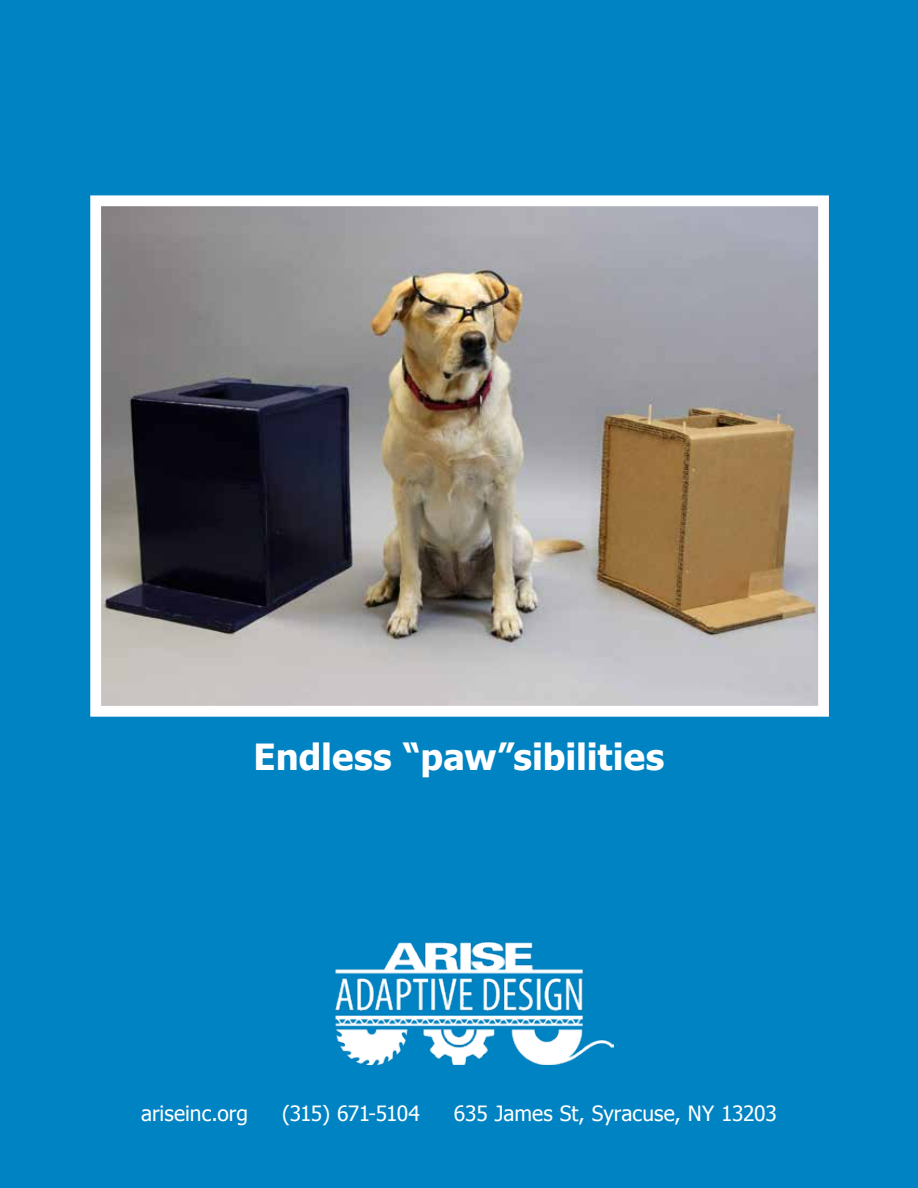
<style>
.page{position:relative;width:918px;height:1188px;background:#0083c3}
.page>*{position:absolute;margin:0;border:0;box-sizing:border-box;transform-origin:0 0}
.t1{font:700 36px "Tahoma";color:#fff}
.t2{font:21px "Tahoma";color:#fff}
.t3{font:21px "Tahoma";letter-spacing:-.03em;color:#fff}
</style>
<div class="page">
<img style="left:102px;top:207px;width:715px;height:498px">
<div style="left:90px;top:195px;width:739px;height:522px;border:11px solid #fff"></div>
<img style="left:335px;top:941px;width:279px;height:123px">
<h1 class="t1" style="left:254px;top:732px;width:412px">Endless “paw”sibilities</h1>
<p class="t2" style="left:141px;top:1099px;width:109px">ariseinc.org</p>
<p class="t3" style="left:282px;top:1099px;width:139px">(315) 671-5104</p>
<p class="t2" style="left:454px;top:1099px;width:324px">635 James St, Syracuse, NY 13203</p>
</div>
